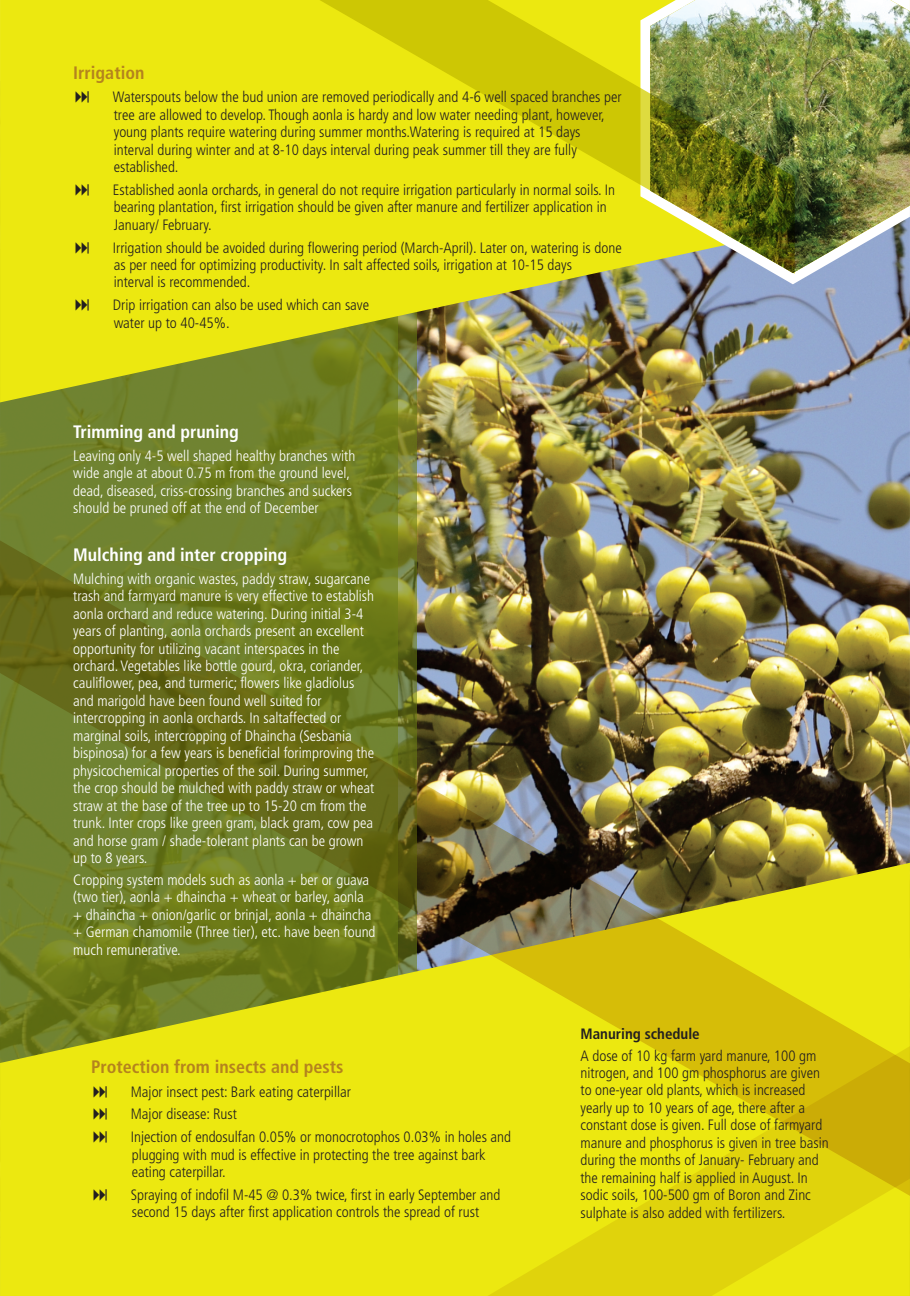
<style>
.page{position:relative;width:910px;height:1296px;background:#fff}
.page>*{position:absolute;margin:0;border:0;box-sizing:border-box;transform-origin:0 0}
.t1{font:700 condensed 18px "Frutiger LT";color:#fff}
.t2{font:700 condensed 18px "Frutiger LT";color:#b4831e}
.t3{font:300 condensed 15px/17.4px "Frutiger LT";color:#231f20}
.t4{font:300 condensed 15px/17.4px "Frutiger LT";color:#fff}
.t5{font:700 condensed 15px "Frutiger LT";color:#231f20}
</style>
<div class="page">
<div style="left:0;top:0;width:640px;height:275px;background:#ece810"></div>
<img style="left:794px;top:0;width:115px;height:273px">
<svg style="left:126px;top:0;width:668px;height:274px;background:#d2d01c"></svg>
<img style="left:0;top:275px;width:909px;height:1020px">
<svg style="left:76px;top:92px;width:13px;height:11px"></svg>
<svg style="left:76px;top:184px;width:13px;height:11px"></svg>
<svg style="left:76px;top:299px;width:13px;height:12px"></svg>
<svg style="left:76px;top:242px;width:13px;height:11px"></svg>
<svg style="left:94px;top:1131px;width:13px;height:11px"></svg>
<svg style="left:94px;top:1085px;width:13px;height:12px"></svg>
<svg style="left:94px;top:1108px;width:13px;height:11px"></svg>
<svg style="left:94px;top:1188px;width:13px;height:12px"></svg>
<p class="t2" style="left:73px;top:65px;width:73px">Irrigation</p>
<p class="t3" style="left:113px;top:90px;width:510px">Waterspouts below the bud union are removed periodically and 4-6 well spaced branches per tree are allowed to develop. Though aonla is hardy and low water needing plant, however, young plants require watering during summer months.Watering is required at 15 days interval during winter and at 8-10 days interval during peak summer till they are fully established.</p>
<p class="t3" style="left:113px;top:182px;width:503px">Established aonla orchards, in general do not require irrigation particularly in normal soils. In bearing plantation, first irrigation should be given after manure and fertilizer application in<br>January/ February.</p>
<p class="t3" style="left:113px;top:240px;width:510px">Irrigation should be avoided during flowering period (March-April). Later on, watering is done as per need for optimizing productivity. In salt affected soils, irrigation at 10-15 days<br>interval is recommended.</p>
<p class="t3" style="left:113px;top:297px;width:258px">Drip irrigation can also be used which can save water up to 40-45%.</p>
<p class="t1" style="left:73px;top:424px;width:167px">Trimming and pruning</p>
<p class="t4" style="left:73px;top:448px;width:283px">Leaving only 4-5 well shaped healthy branches with wide angle at about 0.75 m from the ground level, dead, diseased, criss-crossing branches and suckers should be pruned off at the end of December</p>
<p class="t1" style="left:73px;top:547px;width:215px">Mulching and inter cropping</p>
<p class="t4" style="left:73px;top:571px;width:302px">Mulching with organic wastes, paddy straw, sugarcane trash and farmyard manure is very effective to establish aonla orchard and reduce watering. During initial 3-4 years of planting, aonla orchards present an excellent opportunity for utilizing vacant interspaces in the orchard. Vegetables like bottle gourd, okra, coriander, cauliflower, pea, and turmeric; flowers like gladiolus and marigold have been found well suited for intercropping in aonla orchards. In saltaffected or marginal soils, intercropping of Dhaincha (Sesbania bispinosa) for a few years is beneficial forimproving the physicochemical properties of the soil. During summer, the crop should be mulched with paddy straw or wheat straw at the base of the tree up to 15-20 cm from the trunk. Inter crops like green gram, black gram, cow pea and horse gram / shade-tolerant plants can be grown up to 8 years.</p>
<p class="t4" style="left:73px;top:872px;width:304px">Cropping system models such as aonla + ber or guava (two tier), aonla + dhaincha + wheat or barley, aonla + dhaincha + onion/garlic or brinjal, aonla + dhaincha + German chamomile (Three tier), etc. have been found much remunerative.</p>
<p class="t2" style="left:91px;top:1059px;width:254px">Protection from insects and pests</p>
<p class="t3" style="left:131px;top:1081px;width:221px;line-height:22.6px">Major insect pest: Bark eating caterpillar<br>Major disease: Rust</p>
<p class="t3" style="left:131px;top:1129px;width:381px">Injection of endosulfan 0.05% or monocrotophos 0.03% in holes and plugging with mud is effective in protecting the tree against bark eating caterpillar.</p>
<p class="t3" style="left:131px;top:1186px;width:371px">Spraying of indofil M-45 @ 0.3% twice, first in early September and second 15 days after first application controls the spread of rust</p>
<p class="t5" style="left:580px;top:1027px;width:121px">Manuring schedule</p>
<p class="t3" style="left:580px;top:1047px;width:250px">A dose of 10 kg farm yard manure, 100 gm nitrogen, and 100 gm phosphorus are given to one-year old plants, which is increased yearly up to 10 years of age, there after a constant dose is given. Full dose of farmyard manure and phosphorus is given in tree basin during the months of January- February and the remaining half is applied in August. In sodic soils, 100-500 gm of Boron and Zinc sulphate is also added with fertilizers.</p>
</div>
